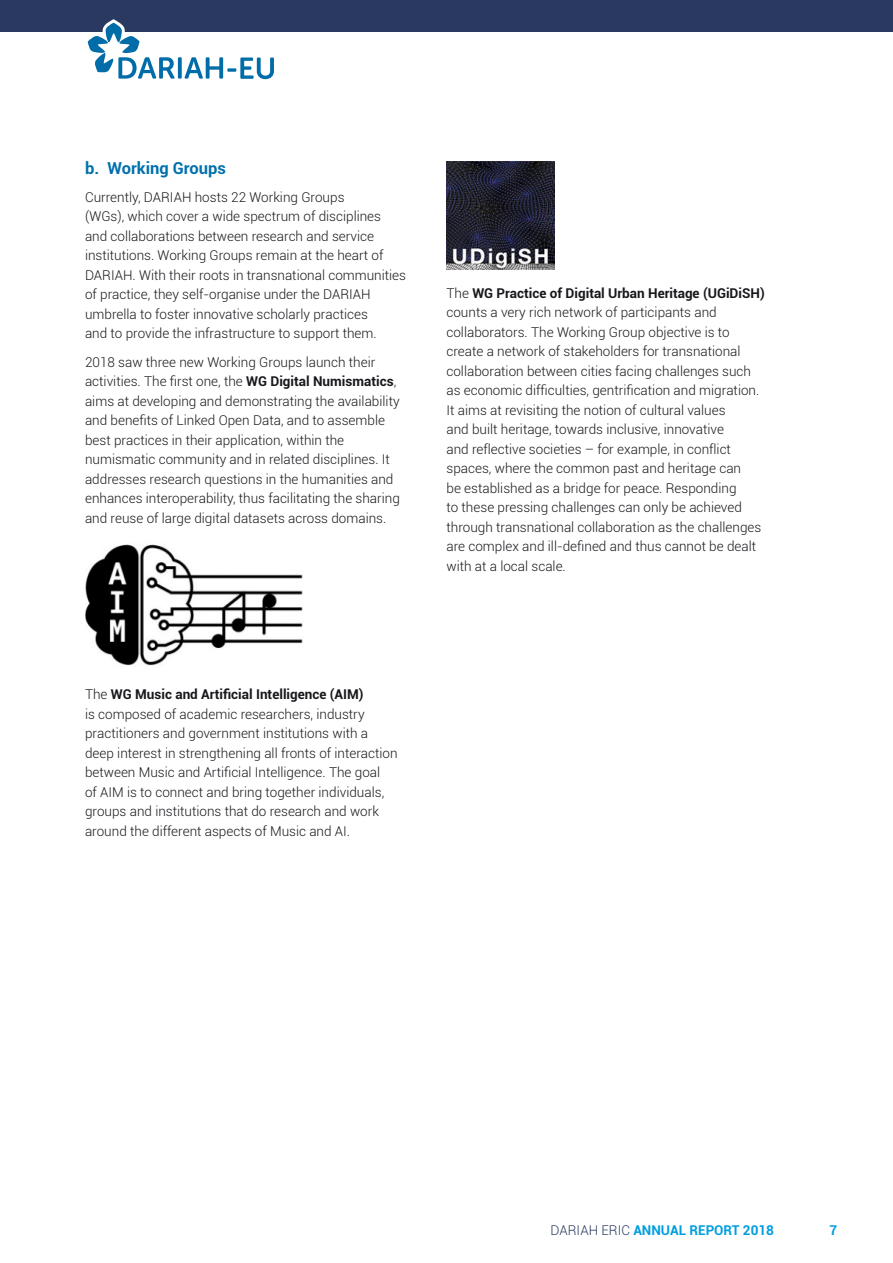
<style>
.page{position:relative;width:893px;height:1263px;background:#fff}
.page>*{position:absolute;margin:0;border:0;box-sizing:border-box;transform-origin:0 0}
.t1{font:700 16.5px "Roboto";color:#0070ae}
.Body_0-0__2{font:300 13.5px/19.5px "Roboto";color:#1a171c}
.t2{font:700 13.5px "Roboto";color:#009ee0}
.s1{font-weight:700}
.s2{font-weight:300;color:#2a3960}
</style>
<div class="page">
<img style="left:85px;top:544px;width:218px;height:122px">
<img style="left:446px;top:162px;width:108px;height:108px">
<div style="left:0;top:0;width:893px;height:32px;background:#2a3960"></div>
<svg style="left:178px;top:57px;width:4px;height:22px"></svg>
<svg style="left:88px;top:19px;width:87px;height:60px"></svg>
<svg style="left:184px;top:57px;width:90px;height:22px"></svg>
<h2 class="t1" style="left:85px;top:156px;width:142px">b. Working Groups</h2>
<p class="Body_0-0__2" style="left:85px;top:187px;width:323px">Currently, DARIAH hosts 22 Working Groups<br>(WGs), which cover a wide spectrum of disciplines and collaborations between research and service institutions. Working Groups remain at the heart of DARIAH. With their roots in transnational communities of practice, they self-organise under the DARIAH umbrella to foster innovative scholarly practices<br>and to provide the infrastructure to support them.</p>
<p class="Body_0-0__2" style="left:85px;top:351px;width:316px">2018 saw three new Working Groups launch their activities. The first one, the <span class="s1">WG Digital Numismatics</span>, aims at developing and demonstrating the availability and benefits of Linked Open Data, and to assemble best practices in their application, within the numismatic community and in related disciplines. It addresses research questions in the humanities and enhances interoperability, thus facilitating the sharing and reuse of large digital datasets across domains.</p>
<p class="Body_0-0__2" style="left:446px;top:283px;width:320px">The <span class="s1">WG Practice of Digital Urban Heritage (UGiDiSH) </span>counts a very rich network of participants and collaborators. The Working Group objective is to create a network of stakeholders for transnational collaboration between cities facing challenges such as economic difficulties, gentrification and migration.<br>It aims at revisiting the notion of cultural values<br>and built heritage, towards inclusive, innovative<br>and reflective societies – for example, in conflict spaces, where the common past and heritage can<br>be established as a bridge for peace. Responding<br>to these pressing challenges can only be achieved through transnational collaboration as the challenges are complex and ill-defined and thus cannot be dealt with at a local scale.</p>
<p class="Body_0-0__2" style="left:85px;top:684px;width:314px">The <span class="s1">WG Music and Artificial Intelligence (AIM)<br></span>is composed of academic researchers, industry practitioners and government institutions with a deep interest in strengthening all fronts of interaction between Music and Artificial Intelligence. The goal<br>of AIM is to connect and bring together individuals, groups and institutions that do research and work around the different aspects of Music and AI.</p>
<p class="t2" style="left:551px;top:1220px;width:225px"><span class="s2">DARIAH ERIC</span> ANNUAL REPORT 2018</p>
<p class="t2" style="left:830px;top:1220px;width:9px">7</p>
</div>
